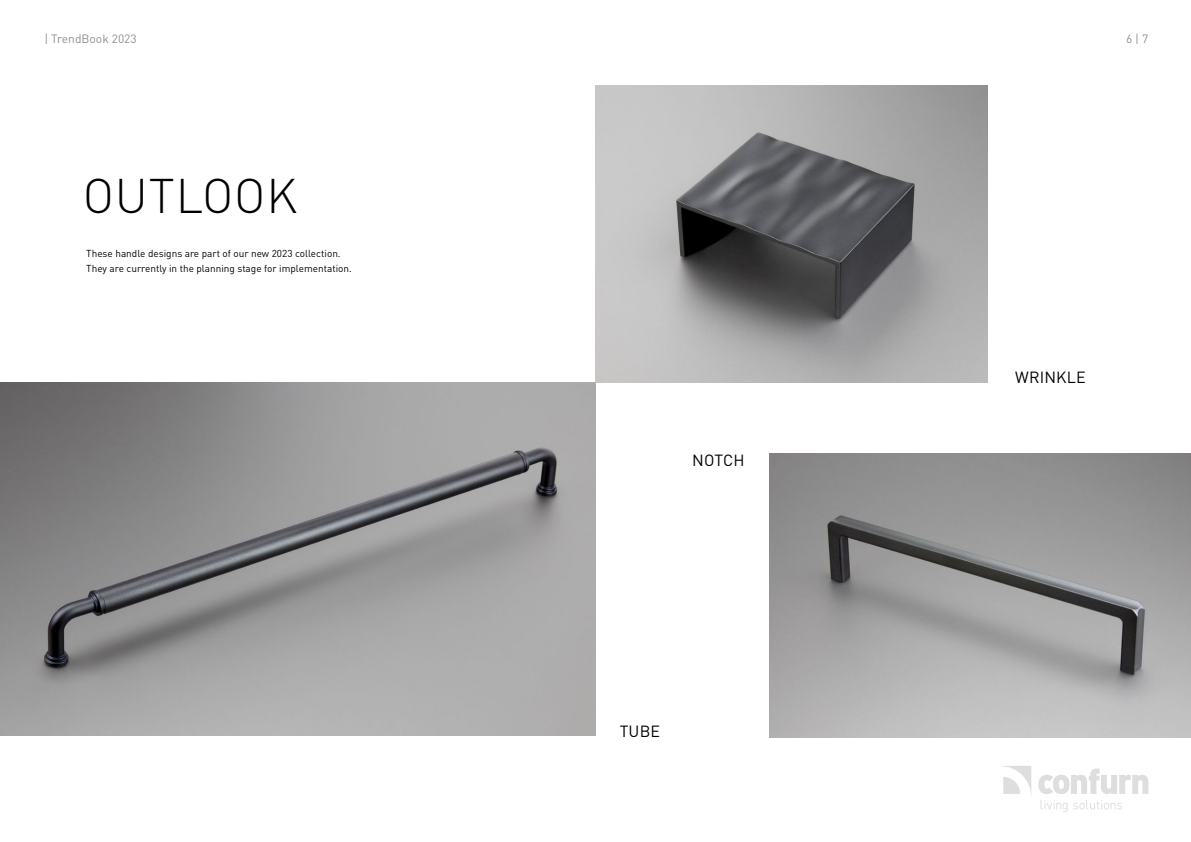
<style>
.page{position:relative;width:1191px;height:842px;background:#fff}
.page>*{position:absolute;margin:0;border:0;box-sizing:border-box;transform-origin:0 0}
.t1{font:300 48px "DIN Pro";letter-spacing:.02em;color:#000}
.t2{font:16px "DIN Pro";letter-spacing:.01em;color:#000}
.t3{font:12px "DIN Pro";color:#8f908f}
.t4{font:10px/15px "DIN Pro";color:#000}
</style>
<div class="page">
<svg style="left:1003px;top:766px;width:28px;height:28px"></svg>
<svg style="left:1038px;top:769px;width:110px;height:25px"></svg>
<svg style="left:1040px;top:800px;width:27px;height:12px"></svg>
<svg style="left:1073px;top:800px;width:49px;height:9px"></svg>
<img style="left:769px;top:454px;width:422px;height:283px">
<img style="left:0;top:383px;width:596px;height:353px">
<img style="left:595px;top:85px;width:392px;height:298px">
<p class="t3" style="left:44px;top:29px;width:94px">| TrendBook 2023</p>
<p class="t3" style="left:1126px;top:29px;width:24px">6 | 7</p>
<h1 class="t1" style="left:83px;top:159px;width:216px">OUTLOOK</h1>
<p class="t4" style="left:86px;top:246px;width:267px">These handle designs are part of our new 2023 collection.<br>They are currently in the planning stage for implementation.</p>
<h2 class="t2" style="left:692px;top:448px;width:54px">NOTCH</h2>
<h2 class="t2" style="left:619px;top:718px;width:42px">TUBE</h2>
<h2 class="t2" style="left:1015px;top:365px;width:72px">WRINKLE</h2>
</div>
